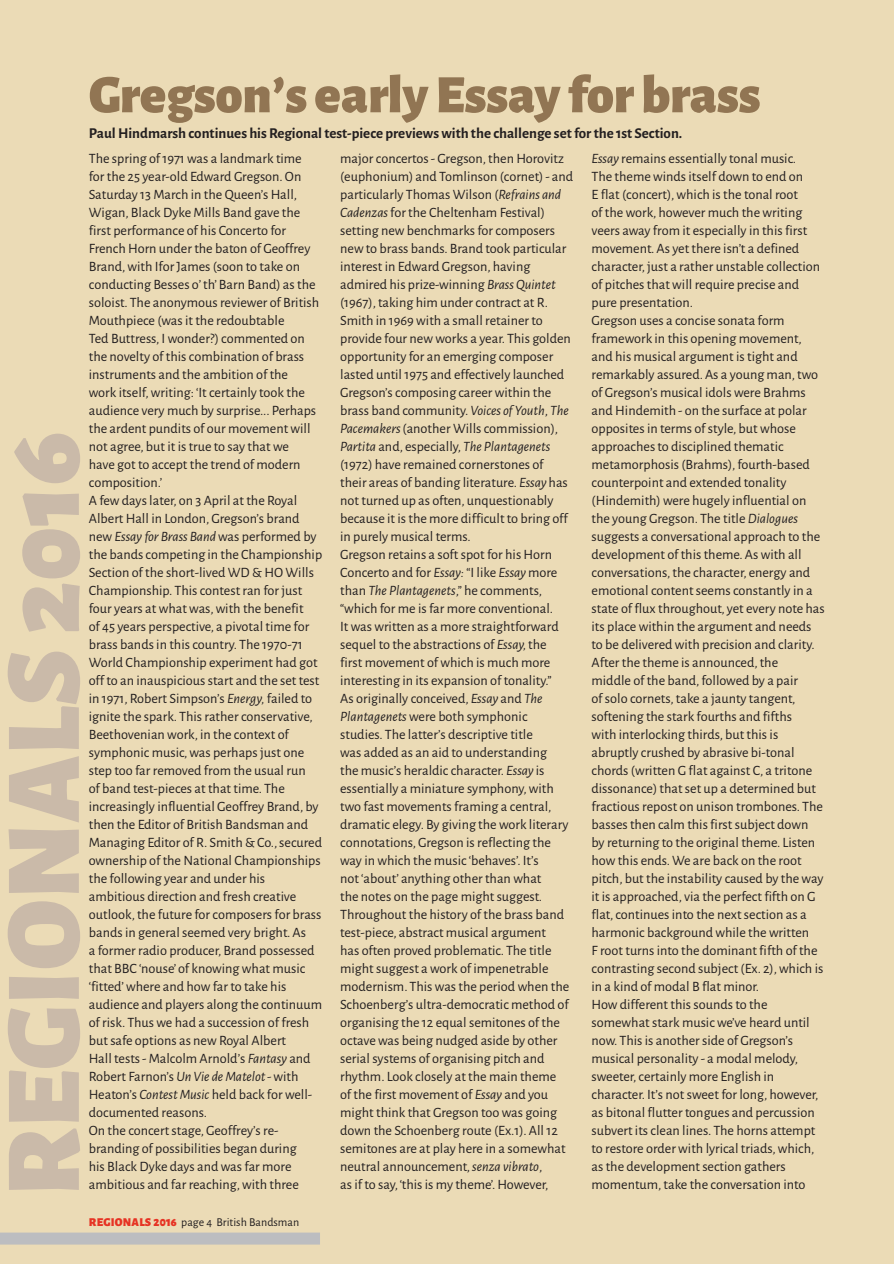
<style>
.page{position:relative;width:894px;height:1264px;background:#fff}
.page>*{position:absolute;margin:0;border:0;box-sizing:border-box;transform-origin:0 0}
.t1{font:900 108px "Alegreya Sans";color:#cabaa9}
.t2{font:900 54px "Alegreya Sans";color:#917553}
.t3{font:700 15px "Alegreya Sans";color:#231f20}
.t4{font:14.25px/18px "Alegreya Sans";color:#231f20}
.t5{font:12px "Alegreya Sans";color:#231f20}
.s1{font-style:italic}
.s2{font-weight:900;color:#e63324}
</style>
<div class="page">
<div style="left:0;top:0;width:893px;height:1263px;background:#ebdbb6"></div>
<div style="left:0;top:1232px;width:320px;height:12px;background:#bcbdc0"></div>
<h1 class="t1" style="left:1px;top:1196px;width:766px;rotate:-90deg">REGIONALS 2016</h1>
<h2 class="t2" style="left:89px;top:73px;width:673px">Gregson’s early Essay for brass</h2>
<p class="t3" style="left:89px;top:127px;width:595px">Paul Hindmarsh continues his Regional test-piece previews with the challenge set for the 1st Section.</p>
<p class="t4" style="left:89px;top:150px;width:235px">The spring of 1971 was a landmark time<br>for the 25 year-old Edward Gregson. On Saturday 13 March in the Queen’s Hall, Wigan, Black Dyke Mills Band gave the first performance of his Concerto for French Horn under the baton of Geoffrey Brand, with Ifor James (soon to take on conducting Besses o’ th’ Barn Band) as the soloist. The anonymous reviewer of British Mouthpiece (was it the redoubtable<br>Ted Buttress, I wonder?) commented on the novelty of this combination of brass instruments and the ambition of the<br>work itself, writing: ‘It certainly took the audience very much by surprise... Perhaps the ardent pundits of our movement will not agree, but it is true to say that we<br>have got to accept the trend of modern composition.’<br>A few days later, on 3 April at the Royal Albert Hall in London, Gregson’s brand new <span class="s1">Essay for Brass Band</span> was performed by the bands competing in the Championship Section of the short-lived WD &amp; HO Wills Championship. This contest ran for just four years at what was, with the benefit<br>of 45 years perspective, a pivotal time for brass bands in this country. The 1970-71<br>World Championship experiment had got off to an inauspicious start and the set test in 1971, Robert Simpson’s <span class="s1">Energy,</span> failed to ignite the spark. This rather conservative, Beethovenian work, in the context of symphonic music, was perhaps just one step too far removed from the usual run<br>of band test-pieces at that time. The increasingly influential Geoffrey Brand, by then the Editor of British Bandsman and Managing Editor of R. Smith &amp; Co., secured ownership of the National Championships the following year and under his ambitious direction and fresh creative outlook, the future for composers for brass bands in general seemed very bright. As<br>a former radio producer, Brand possessed that BBC ‘nouse’ of knowing what music ‘fitted’ where and how far to take his audience and players along the continuum of risk. Thus we had a succession of fresh but safe options as new Royal Albert<br>Hall tests - Malcolm Arnold’s <span class="s1">Fantasy</span> and Robert Farnon’s <span class="s1">Un Vie de Matelot -</span> with Heaton’s <span class="s1">Contest Music</span> held back for well&shy;documented reasons.<br>On the concert stage, Geoffrey’s re&shy;branding of possibilities began during<br>his Black Dyke days and was far more ambitious and far reaching, with three</p>
<p class="t4" style="left:340px;top:150px;width:234px">major concertos - Gregson, then Horovitz (euphonium) and Tomlinson (cornet) - and particularly Thomas Wilson (<span class="s1">Refrains and Cadenzas</span> for the Cheltenham Festival) setting new benchmarks for composers new to brass bands. Brand took particular interest in Edward Gregson, having admired his prize-winning <span class="s1">Brass Quintet </span>(1967), taking him under contract at R.<br>Smith in 1969 with a small retainer to provide four new works a year. This golden opportunity for an emerging composer lasted until 1975 and effectively launched Gregson’s composing career within the brass band community. <span class="s1">Voices of Youth</span>, <span class="s1">The Pacemakers</span> (another Wills commission), <span class="s1">Partita</span> and, especially, <span class="s1">The Plantagenets </span>(1972) have remained cornerstones of their areas of banding literature. <span class="s1">Essay</span> has not turned up as often, unquestionably because it is the more difficult to bring off in purely musical terms.<br>Gregson retains a soft spot for his Horn Concerto and for <span class="s1">Essay:</span> “I like <span class="s1">Essay</span> more than <span class="s1">The Plantagenets</span>,” he comments, “which for me is far more conventional.<br>It was written as a more straightforward sequel to the abstractions of <span class="s1">Essay,</span> the<br>first movement of which is much more interesting in its expansion of tonality.”<br>As originally conceived, <span class="s1">Essay</span> and <span class="s1">The Plantagenets</span> were both symphonic studies. The latter’s descriptive title<br>was added as an aid to understanding<br>the music’s heraldic character. <span class="s1">Essay</span> is essentially a miniature symphony, with two fast movements framing a central, dramatic elegy. By giving the work literary connotations, Gregson is reflecting the way in which the music ‘behaves’. It’s<br>not ‘about’ anything other than what<br>the notes on the page might suggest.<br>Throughout the history of the brass band test-piece, abstract musical argument<br>has often proved problematic. The title might suggest a work of impenetrable modernism. This was the period when the Schoenberg’s ultra-democratic method of organising the 12 equal semitones of the octave was being nudged aside by other serial systems of organising pitch and rhythm. Look closely at the main theme<br>of the first movement of <span class="s1">Essay</span> and you might think that Gregson too was going down the Schoenberg route (Ex.1). All 12 semitones are at play here in a somewhat neutral announcement, <span class="s1">senza vibrato</span>,<br>as if to say, ‘this is my theme’. However,</p>
<p class="t4" style="left:591px;top:150px;width:235px"><span class="s1">Essay</span> remains essentially tonal music.<br>The theme winds itself down to end on<br>E flat (concert), which is the tonal root<br>of the work, however much the writing veers away from it especially in this first movement. As yet there isn’t a defined character, just a rather unstable collection of pitches that will require precise and pure presentation.<br>Gregson uses a concise sonata form framework in this opening movement, and his musical argument is tight and remarkably assured. As a young man, two of Gregson’s musical idols were Brahms and Hindemith - on the surface at polar opposites in terms of style, but whose approaches to disciplined thematic metamorphosis (Brahms), fourth-based counterpoint and extended tonality (Hindemith) were hugely influential on the young Gregson. The title <span class="s1">Dialogues </span>suggests a conversational approach to the development of this theme. As with all conversations, the character, energy and emotional content seems constantly in a state of flux throughout, yet every note has its place within the argument and needs to be delivered with precision and clarity.<br>After the theme is announced, the<br>middle of the band, followed by a pair<br>of solo cornets, take a jaunty tangent, softening the stark fourths and fifths<br>with interlocking thirds, but this is abruptly crushed by abrasive bi-tonal chords (written G flat against C, a tritone dissonance) that set up a determined but fractious repost on unison trombones. The basses then calm this first subject down by returning to the original theme. Listen how this ends. We are back on the root pitch, but the instability caused by the way it is approached, via the perfect fifth on G flat, continues into the next section as a harmonic background while the written<br>F root turns into the dominant fifth of the contrasting second subject (Ex. 2), which is in a kind of modal B flat minor.<br>How different this sounds to the somewhat stark music we’ve heard until now. This is another side of Gregson’s musical personality - a modal melody, sweeter, certainly more English in character. It’s not sweet for long, however, as bitonal flutter tongues and percussion subvert its clean lines. The horns attempt to restore order with lyrical triads, which, as the development section gathers momentum, take the conversation into</p>
<p class="t5" style="left:89px;top:1217px;width:212px"><span class="s2">REGIONALS 2016</span> page 4 British Bandsman</p>
</div>
